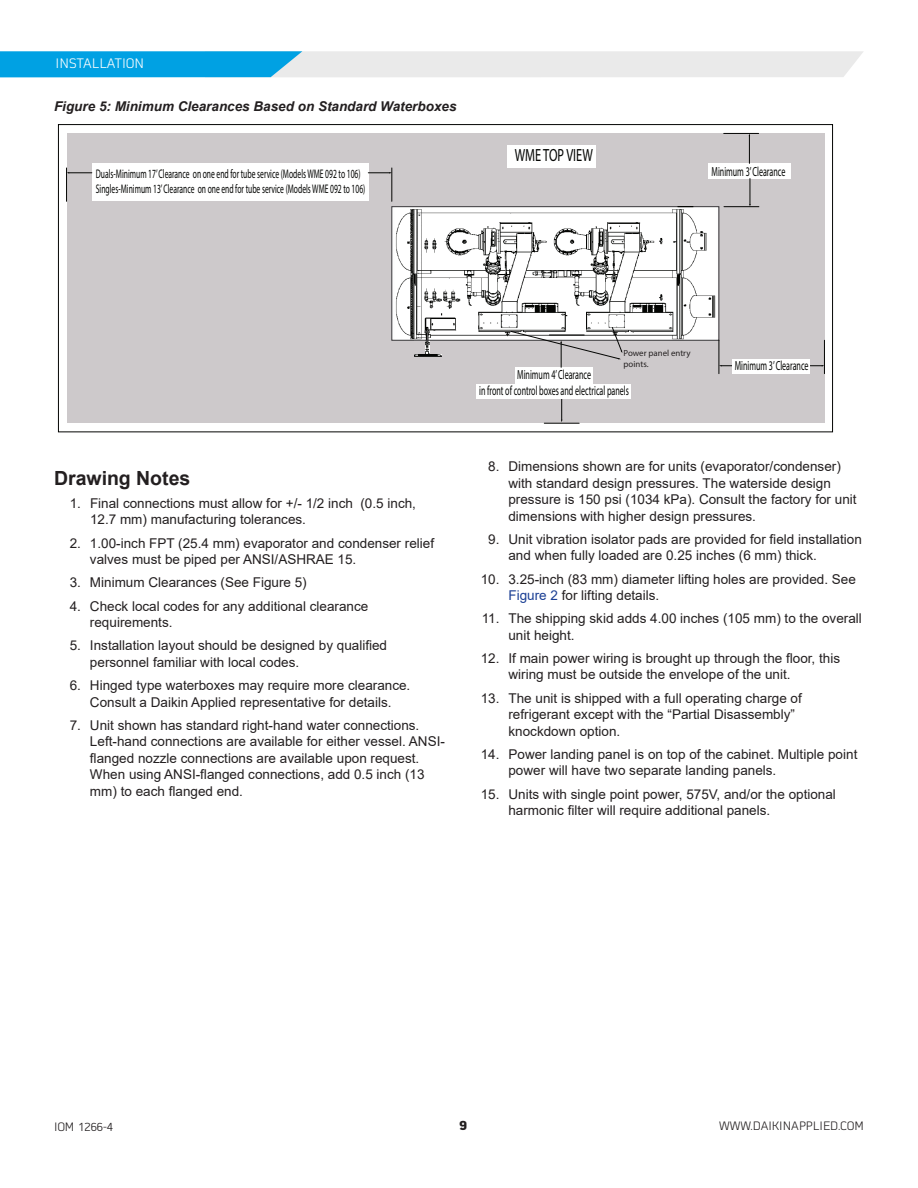
<style>
.page{position:relative;width:918px;height:1188px;background:#fff}
.page>*{position:absolute;margin:0;border:0;box-sizing:border-box;transform-origin:0 0}
.t1{font:700 19.5px "Arial";color:#231f20}
.t2{font:17.7px "Myriad Pro";color:#040503;scale:.7 1}
.t3{font:13.5px/16.5px "Arial";color:#231f20}
.t4{font:italic 700 13.5px "Arial";color:#231f20}
.t5{font:300 13.5px "Martian B Thai";color:#fff}
.t6{font:700 13.5px "Martian B Thai";color:#231f20}
.t7{font:13.2px/15.9px "Myriad Pro";color:#040503;text-align:center;scale:.61 1}
.t8{font:12.45px/15px "Myriad Pro";color:#040503;scale:.61 1}
.t9{font:300 12px "Martian B Thai";color:#231f20}
.t10{font:8.85px/10.6px "Myriad Pro";color:#231f20}
.s1{color:#1b3f94}
</style>
<div class="page">
<svg style="left:0;top:51px;width:863px;height:26px;background:#9dd2e8"></svg>
<div style="left:67px;top:133px;width:757px;height:290px;background:#cdc9cb"></div>
<img style="left:394px;top:208px;width:323px;height:149px">
<div style="left:442px;top:340px;width:275px;height:19px;background:#cdc9cb"></div>
<div style="left:391px;top:340px;width:22px;height:20px;background:#cdc9cb"></div>
<div style="left:430px;top:340px;width:14px;height:14px;background:#cdc9cb"></div>
<div style="left:411px;top:341px;width:14px;height:13px;background:#cdc9cb"></div>
<div style="left:392px;top:206px;width:327px;height:135px;border:1px solid #3b3a3d"></div>
<div style="left:508px;top:145px;width:88px;height:22px;background:#fff"></div>
<div style="left:708px;top:163px;width:82px;height:16px;background:#fff"></div>
<div style="left:92px;top:163px;width:276px;height:38px;background:#fff"></div>
<svg style="left:678px;top:206px;width:15px;height:1px"></svg>
<hr style="left:66px;top:168px;width:1px;height:33px;background:#040503">
<hr style="left:392px;top:168px;width:1px;height:33px;background:#040503">
<svg style="left:67px;top:172px;width:25px;height:2px"></svg>
<svg style="left:368px;top:172px;width:24px;height:2px"></svg>
<hr style="left:561px;top:387px;width:1px;height:33px;background:#040503">
<hr style="left:719px;top:340px;width:1px;height:34px;background:#040503">
<hr style="left:824px;top:340px;width:1px;height:34px;background:#040503">
<svg style="left:719px;top:365px;width:14px;height:1px"></svg>
<svg style="left:810px;top:365px;width:14px;height:1px"></svg>
<div style="left:733px;top:359px;width:77px;height:14px;background:#fff"></div>
<hr style="left:724px;top:133px;width:35px;height:1px;background:#040503">
<hr style="left:724px;top:206px;width:35px;height:1px;background:#040503">
<svg style="left:749px;top:134px;width:1px;height:29px"></svg>
<svg style="left:749px;top:179px;width:2px;height:28px"></svg>
<div style="left:515px;top:367px;width:78px;height:17px;background:#fff"></div>
<div style="left:476px;top:384px;width:155px;height:15px;background:#fff"></div>
<hr style="left:544px;top:423px;width:35px;height:1px;background:#040503">
<svg style="left:511px;top:327px;width:111px;height:40px"></svg>
<p class="t5" style="left:56px;top:53px;width:13px">INSTALLATION</p>
<p class="t4" style="left:54px;top:97px;width:404px">Figure 5: Minimum Clearances Based on Standard Waterboxes</p>
<p class="t8" style="left:96px;top:166px;width:443px">Duals-Minimum 17’ Clearance on one end for tube service (Models WME 092 to 106)<br>Singles-Minimum 13’ Clearance on one end for tube service (Models WME 092 to 106)</p>
<h2 class="t2" style="left:515px;top:144px;width:113px">WME TOP VIEW</h2>
<p class="t7" style="left:711px;top:164px;width:123px">Minimum 3’ Clearance</p>
<h1 class="t1" style="left:54px;top:464px;width:138px">Drawing Notes</h1>
<p class="t3" style="left:90px;top:495px;width:328px;text-indent:-20px">1. Final connections must allow for +/- 1/2 inch (0.5 inch,<br>12.7 mm) manufacturing tolerances.</p>
<p class="t3" style="left:90px;top:534px;width:346px;text-indent:-20px">2. 1.00-inch FPT (25.4 mm) evaporator and condenser relief valves must be piped per ANSI/ASHRAE 15.</p>
<p class="t3" style="left:70px;top:574px;width:239px">3. Minimum Clearances (See Figure 5)</p>
<p class="t3" style="left:90px;top:597px;width:280px;text-indent:-20px">4. Check local codes for any additional clearance requirements.</p>
<p class="t3" style="left:90px;top:637px;width:299px;text-indent:-20px">5. Installation layout should be designed by qualified personnel familiar with local codes.</p>
<p class="t3" style="left:70px;top:677px;width:342px;text-align:center">6. Hinged type waterboxes may require more clearance.<br>Consult a Daikin Applied representative for details.</p>
<p class="t3" style="left:90px;top:717px;width:356px;text-indent:-20px">7. Unit shown has standard right-hand water connections.<br>Left-hand connections are available for either vessel. ANSI&shy;flanged nozzle connections are available upon request.<br>When using ANSI-flanged connections, add 0.5 inch (13 mm) to each flanged end.</p>
<p class="t10" style="left:624px;top:348px;width:68px">Power panel entry points.</p>
<p class="t7" style="left:479px;top:367px;width:247px">Minimum 4’ Clearance<br>in front of control boxes and electrical panels</p>
<p class="t7" style="left:735px;top:358px;width:123px">Minimum 3’ Clearance</p>
<p class="t3" style="left:508px;top:458px;width:350px;text-indent:-20px">8. Dimensions shown are for units (evaporator/condenser) with standard design pressures. The waterside design pressure is 150 psi (1034 kPa). Consult the factory for unit dimensions with higher design pressures.</p>
<p class="t3" style="left:508px;top:531px;width:355px;text-indent:-20px">9. Unit vibration isolator pads are provided for field installation and when fully loaded are 0.25 inches (6 mm) thick.</p>
<p class="t3" style="left:508px;top:570px;width:349px;text-indent:-28px">10. 3.25-inch (83 mm) diameter lifting holes are provided. See<br><span class="s1">Figure 2</span> for lifting details.</p>
<p class="t3" style="left:508px;top:610px;width:355px;text-indent:-27px">11. The shipping skid adds 4.00 inches (105 mm) to the overall unit height.</p>
<p class="t3" style="left:508px;top:650px;width:333px;text-indent:-28px">12. If main power wiring is brought up through the floor, this wiring must be outside the envelope of the unit.</p>
<p class="t3" style="left:508px;top:690px;width:295px;text-indent:-28px">13. The unit is shipped with a full operating charge of refrigerant except with the “Partial Disassembly” knockdown option.</p>
<p class="t3" style="left:508px;top:746px;width:350px;text-indent:-28px">14. Power landing panel is on top of the cabinet. Multiple point power will have two separate landing panels.</p>
<p class="t3" style="left:508px;top:786px;width:329px;text-indent:-28px">15. Units with single point power, 575V, and/or the optional harmonic filter will require additional panels.</p>
<p class="t9" style="left:54px;top:1118px;width:61px">IOM 1266-4</p>
<p class="t6" style="left:459px;top:1114px;width:10px">9</p>
<p class="t9" style="left:719px;top:1117px;width:146px">WWW.DAIKINAPPLIED.COM</p>
</div>
